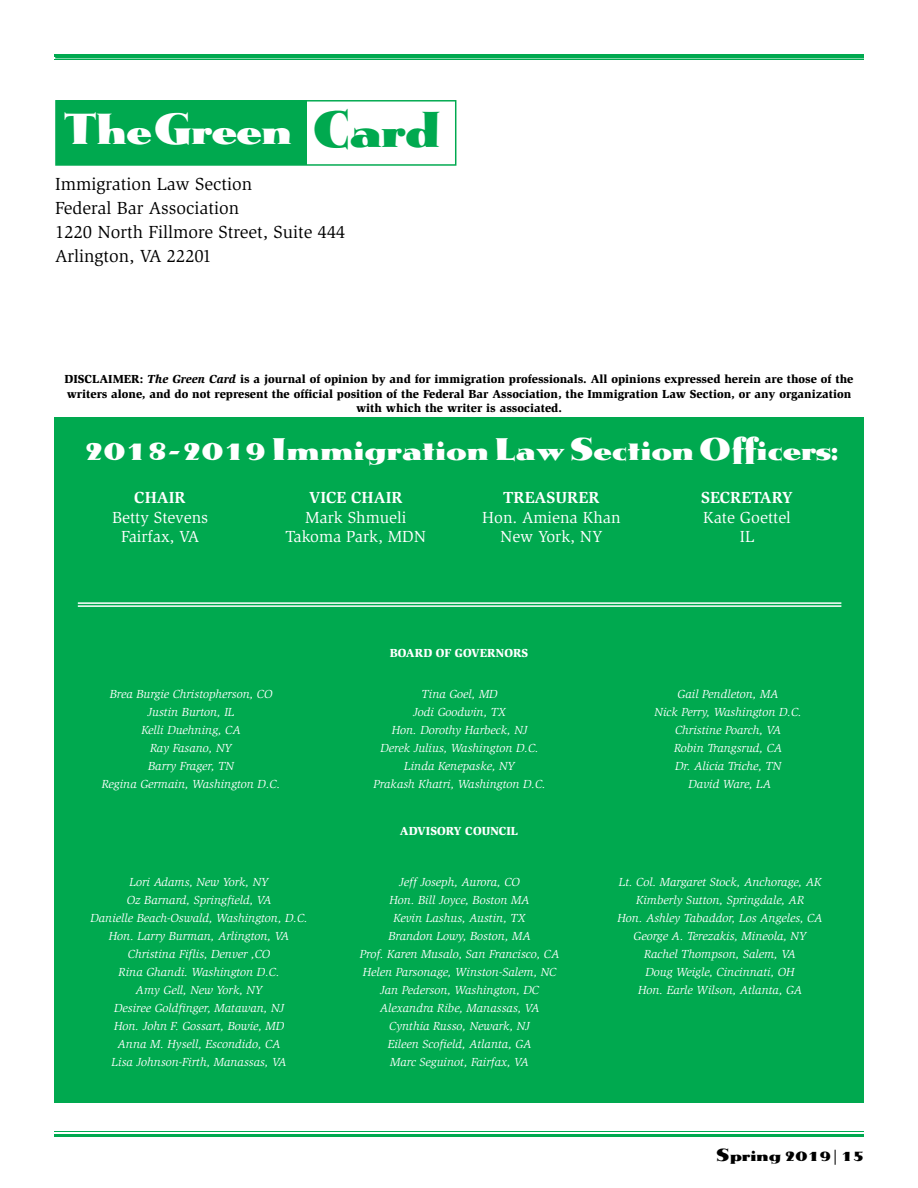
<style>
.page{position:relative;width:918px;height:1188px;background:#fff}
.page>*{position:absolute;margin:0;border:0;box-sizing:border-box;transform-origin:0 0}
.t1{font:700 37.5px "OPTI Metropolis";letter-spacing:-.02em;color:#fff}
.t2{font:700 27px "OPTI Metropolis";color:#fff}
.t3{font:18px/24px "Slimbach";color:#000}
.t4{font:16.5px/19.5px "Slimbach";color:#fff;text-align:center}
.t5{font:700 16.5px "Slimbach";color:#fff}
.t6{font:700 15px "OPTI Metropolis";color:#000}
.t7{font:italic 12px/18px "Slimbach";color:#fff;text-align:center}
.t8{font:900 12px/14.4px "Slimbach";color:#000;text-align:center}
.t9{font:900 12px "Slimbach";color:#fff}
.s1{font-size:43.65px;color:#00a94f}
.s2{font-style:italic}
.s3{font-family:"Myriad Pro";font-weight:400}
</style>
<div class="page">
<hr style="left:54px;top:1131px;width:810px;height:1px;background:#00a94f">
<hr style="left:54px;top:1134px;width:810px;height:3px;background:#00a94f">
<hr style="left:54px;top:54px;width:810px;height:3px;background:#00a94f">
<hr style="left:54px;top:59px;width:810px;height:1px;background:#00a94f">
<div style="left:56px;top:100px;width:251px;height:65px;background:#00a94f"></div>
<div style="left:55px;top:100px;width:401px;height:66px;border:1px solid #00a94f"></div>
<hr style="left:55px;top:57px;width:809px;height:1px;background:#00a94f">
<div style="left:54px;top:418px;width:810px;height:685px;background:#00a94f"></div>
<hr style="left:78px;top:602px;width:763px;height:2px;background:#fff">
<hr style="left:78px;top:605px;width:763px;height:2px;background:#fff">
<h1 class="t1" style="left:63px;top:103px;width:377px">The Green <span class="s1">Card</span></h1>
<h3 class="t3" style="left:55px;top:173px;width:292px">Immigration Law Section<br>Federal Bar Association<br>1220 North Fillmore Street, Suite 444<br>Arlington, VA 22201</h3>
<p class="t8" style="left:65px;top:372px;width:791px">DISCLAIMER: <span class="s2">The Green Card</span> is a journal of opinion by and for immigration professionals. All opinions expressed herein are those of the writers alone, and do not represent the official position of the Federal Bar Association, the Immigration Law Section, or any organization with which the writer is associated.</p>
<h2 class="t2" style="left:82px;top:431px;width:757px">2018-2019 Immigration Law Section Officers:</h2>
<h3 class="t5" style="left:134px;top:488px;width:53px">CHAIR</h3>
<h3 class="t4" style="left:112px;top:507px;width:98px">Betty Stevens<br>Fairfax, VA</h3>
<h3 class="t5" style="left:309px;top:488px;width:96px">VICE CHAIR</h3>
<h3 class="t4" style="left:286px;top:507px;width:142px">Mark Shmueli<br>Takoma Park, MDN</h3>
<h3 class="t5" style="left:503px;top:488px;width:98px">TREASURER</h3>
<h3 class="t4" style="left:482px;top:507px;width:140px">Hon. Amiena Khan<br>New York, NY</h3>
<p class="t9" style="left:390px;top:645px;width:140px">BOARD OF GOVERNORS</p>
<h3 class="t5" style="left:701px;top:488px;width:93px">SECRETARY</h3>
<h3 class="t4" style="left:703px;top:507px;width:89px">Kate Goettel<br>IL</h3>
<p class="t7" style="left:102px;top:685px;width:180px">Brea Burgie Christopherson, CO<br>Justin Burton, IL<br>Kelli Duehning, CA<br>Ray Fasano, NY<br>Barry Frager, TN<br>Regina Germain, Washington D.C.</p>
<p class="t7" style="left:373px;top:685px;width:174px">Tina Goel, MD<br>Jodi Goodwin, TX<br>Hon. Dorothy Harbeck, NJ<br>Derek Julius, Washington D.C.<br>Linda Kenepaske, NY<br>Prakash Khatri, Washington D.C.</p>
<p class="t7" style="left:655px;top:685px;width:149px">Gail Pendleton, MA<br>Nick Perry, Washington D.C.<br>Christine Poarch, VA<br>Robin Trangsrud, CA<br>Dr. Alicia Triche, TN<br>David Ware, LA</p>
<p class="t9" style="left:400px;top:823px;width:120px">ADVISORY COUNCIL</p>
<p class="t7" style="left:90px;top:873px;width:219px">Lori Adams, New York, NY<br>Oz Barnard, Springfield, VA<br>Danielle Beach-Oswald, Washington, D.C.<br>Hon. Larry Burman, Arlington, VA<br>Christina Fiflis, Denver ,CO<br>Rina Ghandi. Washington D.C.<br>Amy Gell, New York, NY<br>Desiree Goldfinger, Matawan, NJ<br>Hon. John F. Gossart, Bowie, MD<br>Anna M. Hysell, Escondido, CA<br>Lisa Johnson-Firth, Manassas, VA</p>
<p class="t7" style="left:360px;top:873px;width:201px">Jeff Joseph, Aurora, CO<br>Hon. Bill Joyce, Boston MA<br>Kevin Lashus, Austin, TX<br>Brandon Lowy, Boston, MA<br>Prof. Karen Musalo, San Francisco, CA<br>Helen Parsonage, Winston-Salem, NC<br>Jan Pederson, Washington, DC<br>Alexandra Ribe, Manassas, VA<br>Cynthia Russo, Newark, NJ<br>Eileen Scofield, Atlanta, GA<br>Marc Seguinot, Fairfax, VA</p>
<p class="t7" style="left:618px;top:873px;width:207px">Lt. Col. Margaret Stock, Anchorage, AK<br>Kimberly Sutton, Springdale, AR<br>Hon. Ashley Tabaddor, Los Angeles, CA<br>George A. Terezakis, Mineola, NY<br>Rachel Thompson, Salem, VA<br>Doug Weigle, Cincinnati, OH<br>Hon. Earle Wilson, Atlanta, GA</p>
<p class="t6" style="left:716px;top:1145px;width:150px">Spring 2019 <span class="s3">|</span> 15</p>
</div>
